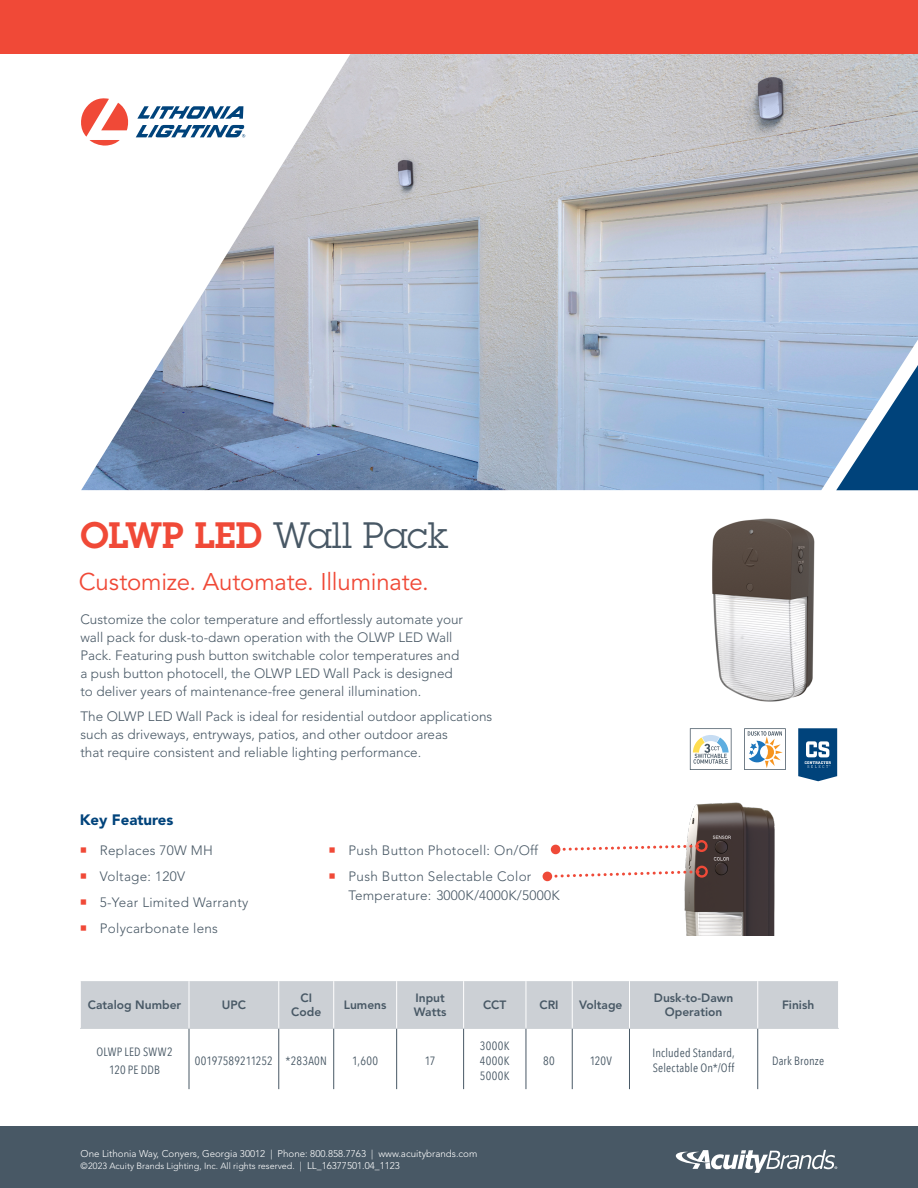
<style>
.page{position:relative;width:918px;height:1188px;background:#fff}
.page>*{position:absolute;margin:0;border:0;box-sizing:border-box;transform-origin:0 0}
.t1{font:36px "Lubalin Graph Std";color:#485865}
.t2{font:24px "Avenir LT Std";letter-spacing:-.01em;color:#f04937}
.t3{font:900 15px "Avenir LT Std";color:#00437b}
.t4{font:300 13.5px/18px "Avenir LT Std";color:#485865}
.t5{font:300 13.5px/26.2px "Avenir LT Std";letter-spacing:.02em;color:#485865}
.t6{font:12px/15px "Avenir Next Condensed";letter-spacing:.015em;color:#485865;text-align:center}
.t7{font:800 12px/14.4px "Avenir LT Std";color:#485865;text-align:center}
.t8{font:300 9.75px "Avenir LT Std";color:#fff}
.t9{font:300 9px "Avenir LT Std";color:#fff}
.s1{font-weight:600;color:#f04937}
.s2{font-size:9.75px}
</style>
<div class="page">
<div style="left:0;top:1126px;width:918px;height:62px;background:#485865"></div>
<svg style="left:676px;top:1150px;width:161px;height:23px"></svg>
<div style="left:81px;top:981px;width:757px;height:47px;background:#ccd0d5"></div>
<hr style="left:189px;top:1029px;width:1px;height:60px;background:#485865">
<hr style="left:279px;top:1029px;width:1px;height:60px;background:#485865">
<hr style="left:333px;top:1029px;width:1px;height:60px;background:#485865">
<hr style="left:396px;top:1029px;width:1px;height:60px;background:#485865">
<hr style="left:463px;top:1029px;width:1px;height:60px;background:#485865">
<hr style="left:526px;top:1029px;width:1px;height:60px;background:#485865">
<hr style="left:572px;top:1029px;width:1px;height:60px;background:#485865">
<hr style="left:629px;top:1029px;width:1px;height:60px;background:#485865">
<hr style="left:757px;top:1029px;width:1px;height:60px;background:#485865">
<hr style="left:189px;top:981px;width:1px;height:47px;background:#fff">
<hr style="left:279px;top:981px;width:1px;height:47px;background:#fff">
<hr style="left:333px;top:981px;width:1px;height:47px;background:#fff">
<hr style="left:396px;top:981px;width:1px;height:47px;background:#fff">
<hr style="left:463px;top:981px;width:1px;height:47px;background:#fff">
<hr style="left:526px;top:981px;width:1px;height:47px;background:#fff">
<hr style="left:572px;top:981px;width:1px;height:47px;background:#fff">
<hr style="left:629px;top:981px;width:1px;height:47px;background:#fff">
<hr style="left:757px;top:981px;width:1px;height:47px;background:#fff">
<hr style="left:80px;top:1028px;width:109px;height:1px;background:#ccd0d5">
<hr style="left:189px;top:1028px;width:90px;height:1px;background:#ccd0d5">
<hr style="left:279px;top:1028px;width:55px;height:1px;background:#ccd0d5">
<hr style="left:334px;top:1028px;width:63px;height:1px;background:#ccd0d5">
<hr style="left:397px;top:1028px;width:67px;height:1px;background:#ccd0d5">
<hr style="left:464px;top:1028px;width:62px;height:1px;background:#ccd0d5">
<hr style="left:526px;top:1028px;width:46px;height:1px;background:#ccd0d5">
<hr style="left:572px;top:1028px;width:57px;height:1px;background:#ccd0d5">
<hr style="left:629px;top:1028px;width:129px;height:1px;background:#ccd0d5">
<hr style="left:758px;top:1028px;width:81px;height:1px;background:#ccd0d5">
<img style="left:712px;top:518px;width:103px;height:184px">
<svg style="left:690px;top:728px;width:42px;height:42px"></svg>
<svg style="left:744px;top:728px;width:42px;height:42px"></svg>
<svg style="left:798px;top:728px;width:39px;height:53px"></svg>
<img style="left:684px;top:802px;width:91px;height:134px">
<svg style="left:555px;top:843px;width:143px;height:9px"></svg>
<div style="left:696px;top:840px;width:12px;height:12px;border:2px solid #ef4a38;border-radius:50%"></div>
<div style="left:551px;top:845px;width:9px;height:9px;background:#ef4a38;border-radius:50%"></div>
<svg style="left:547px;top:869px;width:151px;height:10px"></svg>
<div style="left:696px;top:866px;width:12px;height:12px;border:2px solid #ef4a38;border-radius:50%"></div>
<div style="left:543px;top:872px;width:9px;height:9px;background:#ef4a38;border-radius:50%"></div>
<img style="left:81px;top:54px;width:837px;height:436px">
<div style="left:0;top:0;width:918px;height:54px;background:#f04937"></div>
<h1 class="t1" style="left:80px;top:512px;width:370px"><span class="s1">OLWP LED</span> Wall Pack</h1>
<h2 class="t2" style="left:79px;top:568px;width:352px">Customize. Automate. Illuminate.</h2>
<p class="t4" style="left:80px;top:611px;width:384px">Customize the color temperature and effortlessly automate your wall pack for dusk-to-dawn operation with the OLWP LED Wall Pack. Featuring push button switchable color temperatures and a push button photocell, the OLWP LED Wall Pack is designed to deliver years of maintenance-free general illumination.</p>
<p class="t4" style="left:80px;top:707px;width:413px">The OLWP LED Wall Pack is ideal for residential outdoor applications such as driveways, entryways, patios, and other outdoor areas<br>that require consistent and reliable lighting performance.</p>
<p class="t3" style="left:80px;top:811px;width:95px">Key Features</p>
<p class="t5" style="left:100px;top:837px;width:150px">Replaces 70W MH<br>Voltage: 120V<br>5-Year Limited Warranty<br>Polycarbonate lens</p>
<p class="t5" style="left:349px;top:837px;width:191px">Push Button Photocell: On/Off<br>Push Button Selectable Color</p>
<p class="t5" style="left:349px;top:883px;width:213px">Temperature: 3000K/4000K/5000K</p>
<p class="t7" style="left:88px;top:998px;width:95px">Catalog Number</p>
<p class="t7" style="left:222px;top:998px;width:26px">UPC</p>
<p class="t7" style="left:291px;top:991px;width:31px">CI<br>Code</p>
<p class="t7" style="left:344px;top:998px;width:44px">Lumens</p>
<p class="t7" style="left:414px;top:991px;width:34px;text-align:left">Input<br>Watts</p>
<p class="t7" style="left:483px;top:998px;width:25px">CCT</p>
<p class="t7" style="left:540px;top:998px;width:21px">CRI</p>
<p class="t7" style="left:579px;top:998px;width:45px">Voltage</p>
<p class="t7" style="left:654px;top:991px;width:81px">Dusk-to-Dawn<br>Operation</p>
<p class="t7" style="left:782px;top:998px;width:34px">Finish</p>
<p class="t6" style="left:97px;top:1042px;width:78px;line-height:18px">OLWP LED SWW2<br>120 PE DDB</p>
<p class="t6" style="left:195px;top:1052px;width:133px">00197589211252 *283A0N</p>
<p class="t6" style="left:352px;top:1052px;width:27px">1,600</p>
<p class="t6" style="left:425px;top:1052px;width:12px">17</p>
<p class="t6" style="left:480px;top:1037px;width:31px;text-align:justify">3000K 4000K 5000K</p>
<p class="t6" style="left:543px;top:1052px;width:13px">80</p>
<p class="t6" style="left:590px;top:1052px;width:24px">120V</p>
<p class="t6" style="left:652px;top:1045px;width:84px;text-align:left">Included Standard,<br>Selectable On*/Off</p>
<p class="t6" style="left:772px;top:1052px;width:54px">Dark Bronze</p>
<p class="t8" style="left:81px;top:1147px;width:398px">One Lithonia Way, Conyers, Georgia 30012 | Phone: 800.858.7763 | www.acuitybrands.com</p>
<p class="t9" style="left:81px;top:1161px;width:321px">©2023 Acuity Brands Lighting, Inc. All rights reserved. <span class="s2">| LL_16377501.04_1123</span></p>
</div>
